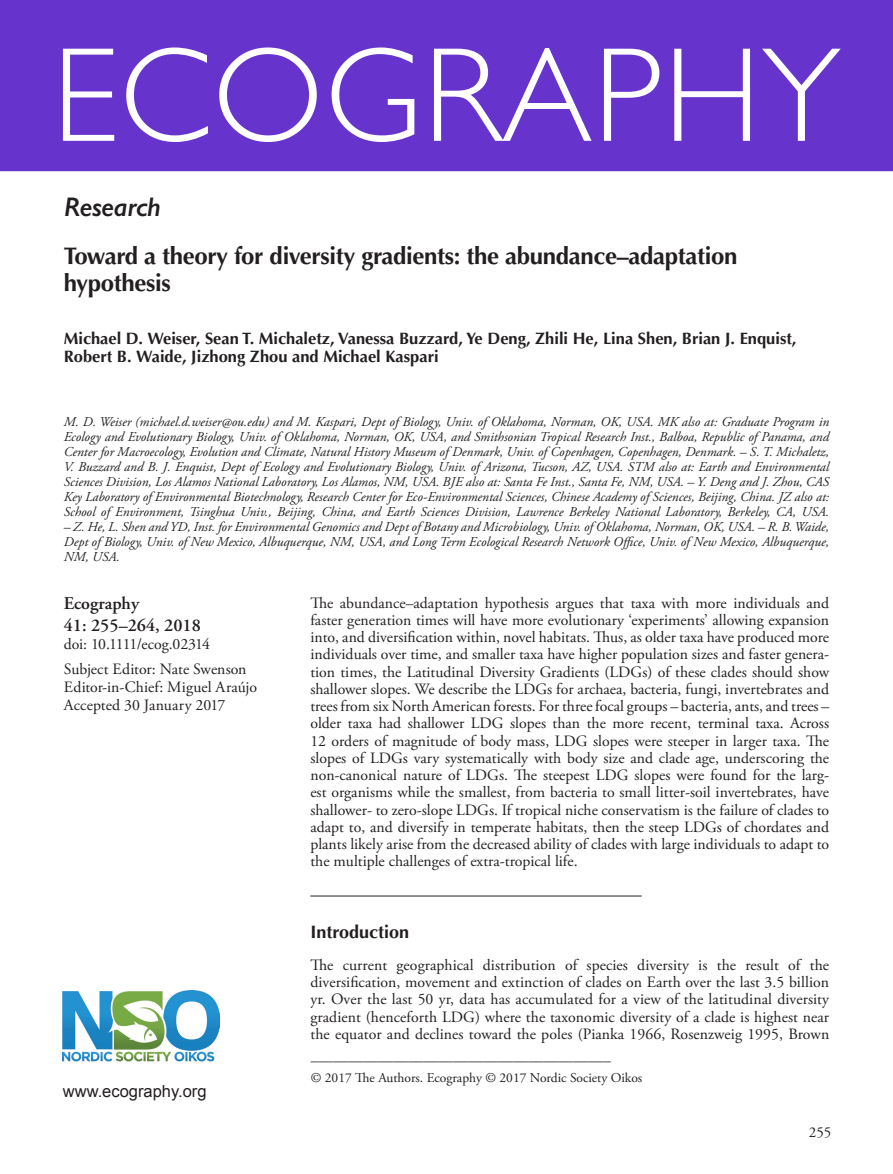
<style>
.page{position:relative;width:893px;height:1174px;background:#fff}
.page>*{position:absolute;margin:0;border:0;box-sizing:border-box;transform-origin:0 0}
.ECOG_Title{font:300 135px "Gill Sans";letter-spacing:.01em;color:#fff}
.TOC_Head{font:italic 600 27px "Gill Sans";letter-spacing:-.015em;color:#231f20}
.CT{font:700 24px/27px "Optima LT Std";letter-spacing:-.015em;color:#231f20}
.Corres{font:600 18px "Adobe Garamond Pro";color:#231f20}
.t1{font:700 18px "Optima LT Std";color:#231f20}
.AU{font:700 16.5px/18px "Optima LT Std";color:#231f20}
.t2{font:16.5px "Arial";color:#231f20}
.ABS_TXT{font:15.75px/17.2px "Adobe Garamond Pro";color:#231f20;text-align:justify}
.TXT{font:15.75px/17.2px "Adobe Garamond Pro";letter-spacing:.005em;color:#231f20;text-align:justify}
.Corres1{font:15.75px/18px "Adobe Garamond Pro";color:#231f20}
.t3{font:15px "Adobe Garamond Pro";color:#231f20}
.Address{font:italic 13.5px/15px "Adobe Garamond Pro";color:#231f20;text-align:justify}
.t4{font:13.5px "Adobe Garamond Pro";color:#231f20}
</style>
<div class="page">
<div style="left:0;top:0;width:893px;height:171px;background:#63c"></div>
<hr style="left:310px;top:895px;width:332px;height:1px;background:#231f20">
<img style="left:63px;top:990px;width:156px;height:72px">
<p class="ECOG_Title" style="left:52px;top:-10px;width:790px">ECOGRAPHY</p>
<p class="TOC_Head" style="left:64px;top:191px;width:99px">Research</p>
<p class="CT" style="left:64px;top:243px;width:675px">Toward a theory for diversity gradients: the abundance–adaptation hypothesis</p>
<p class="AU" style="left:64px;top:329px;width:734px">Michael D. Weiser, Sean T. Michaletz, Vanessa Buzzard, Ye Deng, Zhili He, Lina Shen, Brian J. Enquist,<br>Robert B. Waide, Jizhong Zhou and Michael Kaspari</p>
<p class="Address" style="left:64px;top:415px;width:767px">M. D. Weiser (michael.d.weiser@ou.edu) and M. Kaspari, Dept of Biology, Univ. of Oklahoma, Norman, OK, USA. MK also at: Graduate Program in Ecology and Evolutionary Biology, Univ. of Oklahoma, Norman, OK, USA, and Smithsonian Tropical Research Inst., Balboa, Republic of Panama, and Center for Macroecology, Evolution and Climate, Natural History Museum of Denmark, Univ. of Copenhagen, Copenhagen, Denmark. – S. T. Michaletz, V. Buzzard and B. J. Enquist, Dept of Ecology and Evolutionary Biology, Univ. of Arizona, Tucson, AZ, USA. STM also at: Earth and Environmental Sciences Division, Los Alamos National Laboratory, Los Alamos, NM, USA. BJE also at: Santa Fe Inst., Santa Fe, NM, USA. – Y. Deng and J. Zhou, CAS Key Laboratory of Environmental Biotechnology, Research Center for Eco-Environmental Sciences, Chinese Academy of Sciences, Beijing, China. JZ also at:<br>School of Environment, Tsinghua Univ., Beijing, China, and Earth Sciences Division, Lawrence Berkeley National Laboratory, Berkeley, CA, USA.</p>
<p class="Address" style="left:64px;top:520px;width:767px">– Z. He, L. Shen and YD, Inst. for Environmental Genomics and Dept of Botany and Microbiology, Univ. of Oklahoma, Norman, OK, USA. – R. B. Waide, Dept of Biology, Univ. of New Mexico, Albuquerque, NM, USA, and Long Term Ecological Research Network Office, Univ. of New Mexico, Albuquerque, NM, USA.</p>
<p class="Corres" style="left:64px;top:593px;width:77px">Ecography</p>
<p class="Corres" style="left:64px;top:614px;width:139px">41: 255–264, 2018</p>
<p class="Corres1" style="left:64px;top:635px;width:148px">doi: 10.1111/ecog.02314</p>
<p class="Corres1" style="left:64px;top:661px;width:195px">Subject Editor: Nate Swenson<br>Editor-in-Chief: Miguel Araújo<br>Accepted 30 January 2017</p>
<p class="t2" style="left:63px;top:1080px;width:145px">www.ecography.org</p>
<p class="ABS_TXT" style="left:310px;top:594px;width:520px">The abundance–adaptation hypothesis argues that taxa with more individuals and faster generation times will have more evolutionary ‘experiments’ allowing expansion into, and diversification within, novel habitats. Thus, as older taxa have produced more individuals over time, and smaller taxa have higher population sizes and faster genera&shy;tion times, the Latitudinal Diversity Gradients (LDGs) of these clades should show shallower slopes. We describe the LDGs for archaea, bacteria, fungi, invertebrates and trees from six North American forests. For three focal groups – bacteria, ants, and trees – older taxa had shallower LDG slopes than the more recent, terminal taxa. Across 12 orders of magnitude of body mass, LDG slopes were steeper in larger taxa. The slopes of LDGs vary systematically with body size and clade age, underscoring the non-canonical nature of LDGs. The steepest LDG slopes were found for the larg&shy;est organisms while the smallest, from bacteria to small litter-soil invertebrates, have shallower- to zero-slope LDGs. If tropical niche conservatism is the failure of clades to adapt to, and diversify in temperate habitats, then the steep LDGs of chordates and plants likely arise from the decreased ability of clades with large individuals to adapt to the multiple challenges of extra-tropical life.</p>
<h1 class="t1" style="left:310px;top:921px;width:100px">Introduction</h1>
<p class="TXT" style="left:310px;top:956px;width:520px">The current geographical distribution of species diversity is the result of the diversification, movement and extinction of clades on Earth over the last 3.5 billion yr. Over the last 50 yr, data has accumulated for a view of the latitudinal diversity gradient (henceforth LDG) where the taxonomic diversity of a clade is highest near the equator and declines toward the poles (Pianka 1966, Rosenzweig 1995, Brown</p>
<p class="t3" style="left:311px;top:1051px;width:301px">––––––––––––––––––––––––––––––––––––––––</p>
<p class="t4" style="left:311px;top:1069px;width:333px">© 2017 The Authors. Ecography © 2017 Nordic Society Oikos</p>
<p class="t3" style="left:809px;top:1123px;width:24px">255</p>
</div>
